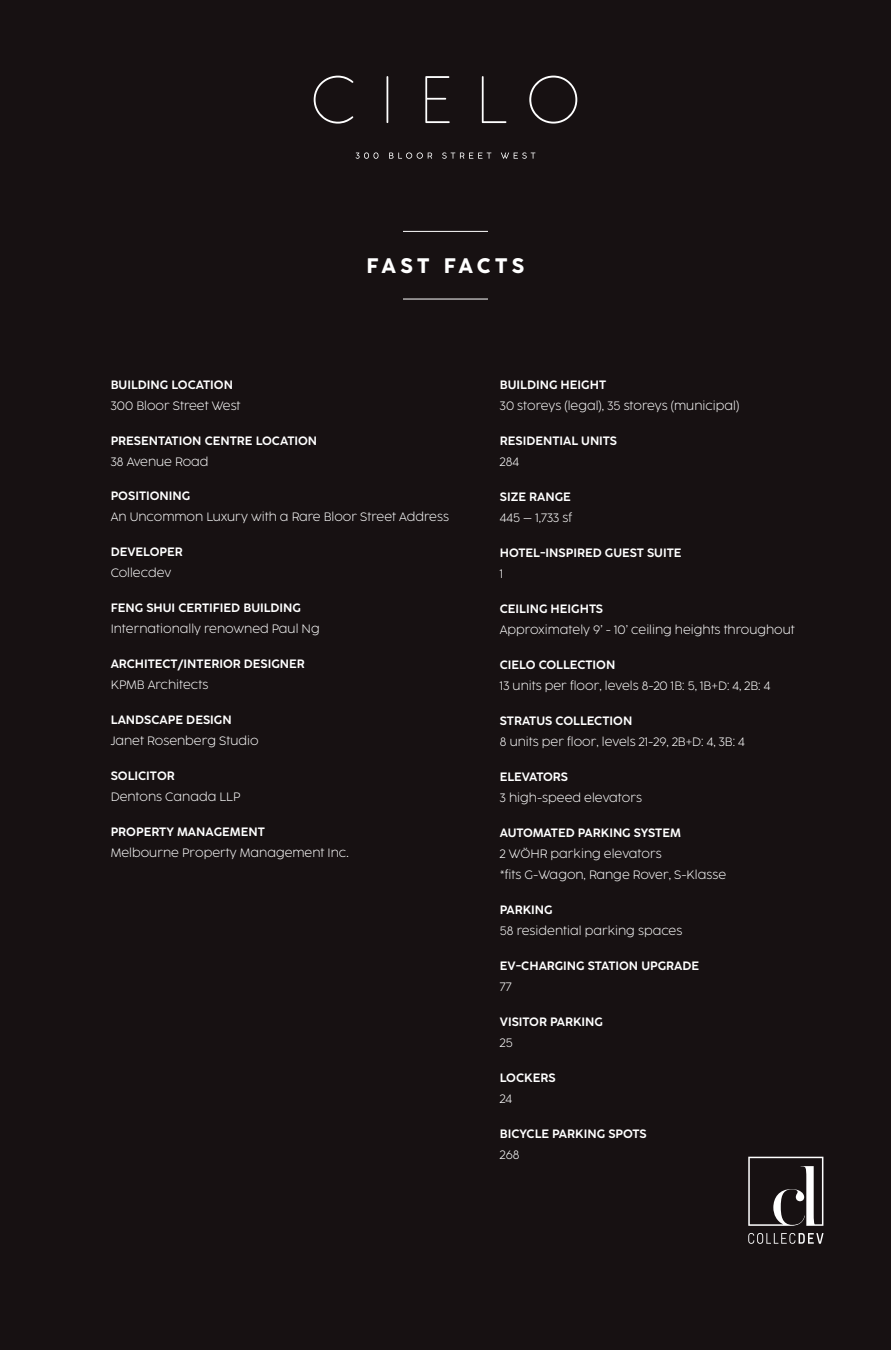
<style>
.page{position:relative;width:891px;height:1350px;background:#171112}
.page>*{position:absolute;margin:0;border:0;box-sizing:border-box;transform-origin:0 0}
.t1{font:19.5px "Cocogoose Pro Darkmode";letter-spacing:.21em;color:#fff}
.t2{font:200 11.25px/21px "Cocogoose Pro";color:#fff}
.t3{font:300 11.25px "Cocogoose Pro";color:#fff}
</style>
<div class="page">
<hr style="left:403px;top:299px;width:85px;height:1px;background:#fff">
<hr style="left:403px;top:231px;width:85px;height:1px;background:#fff">
<svg style="left:314px;top:76px;width:263px;height:48px"></svg>
<svg style="left:356px;top:152px;width:23px;height:7px"></svg>
<svg style="left:389px;top:152px;width:43px;height:7px"></svg>
<svg style="left:442px;top:152px;width:49px;height:7px"></svg>
<svg style="left:501px;top:152px;width:34px;height:7px"></svg>
<svg style="left:748px;top:1157px;width:76px;height:87px"></svg>
<h1 class="t1" style="left:367px;top:250px;width:159px">FAST FACTS</h1>
<p class="t3" style="left:111px;top:376px;width:124px">BUILDING LOCATION</p>
<p class="t2" style="left:111px;top:395px;width:131px">300 Bloor Street West</p>
<p class="t3" style="left:111px;top:432px;width:208px">PRESENTATION CENTRE LOCATION</p>
<p class="t2" style="left:111px;top:451px;width:99px">38 Avenue Road</p>
<p class="t3" style="left:111px;top:488px;width:81px">POSITIONING</p>
<p class="t2" style="left:111px;top:507px;width:340px">An Uncommon Luxury with a Rare Bloor Street Address</p>
<p class="t3" style="left:111px;top:544px;width:74px">DEVELOPER</p>
<p class="t2" style="left:111px;top:563px;width:62px">Collecdev</p>
<p class="t3" style="left:111px;top:600px;width:192px">FENG SHUI CERTIFIED BUILDING</p>
<p class="t2" style="left:111px;top:619px;width:211px">Internationally renowned Paul Ng</p>
<p class="t3" style="left:111px;top:656px;width:196px">ARCHITECT/INTERIOR DESIGNER</p>
<p class="t2" style="left:111px;top:675px;width:99px">KPMB Architects</p>
<p class="t3" style="left:111px;top:712px;width:123px">LANDSCAPE DESIGN</p>
<p class="t2" style="left:111px;top:731px;width:150px">Janet Rosenberg Studio</p>
<p class="t3" style="left:111px;top:767px;width:66px">SOLICITOR</p>
<p class="t2" style="left:111px;top:787px;width:131px">Dentons Canada LLP</p>
<p class="t3" style="left:111px;top:823px;width:156px">PROPERTY MANAGEMENT</p>
<p class="t2" style="left:111px;top:843px;width:240px">Melbourne Property Management Inc.</p>
<p class="t3" style="left:500px;top:376px;width:108px">BUILDING HEIGHT</p>
<p class="t2" style="left:500px;top:395px;width:241px">30 storeys (legal), 35 storeys (municipal)</p>
<p class="t3" style="left:500px;top:432px;width:119px">RESIDENTIAL UNITS</p>
<p class="t2" style="left:500px;top:451px;width:21px">284</p>
<p class="t3" style="left:500px;top:488px;width:73px">SIZE RANGE</p>
<p class="t2" style="left:500px;top:507px;width:74px">445 – 1,733 sf</p>
<p class="t3" style="left:500px;top:544px;width:183px">HOTEL-INSPIRED GUEST SUITE</p>
<p class="t2" style="left:500px;top:563px;width:5px">1</p>
<p class="t3" style="left:500px;top:600px;width:105px">CEILING HEIGHTS</p>
<p class="t2" style="left:500px;top:619px;width:297px">Approximately 9’ - 10’ ceiling heights throughout</p>
<p class="t3" style="left:500px;top:656px;width:117px">CIELO COLLECTION</p>
<p class="t2" style="left:500px;top:675px;width:272px">13 units per floor, levels 8-20 1B: 5, 1B+D: 4, 2B: 4</p>
<p class="t3" style="left:500px;top:712px;width:134px">STRATUS COLLECTION</p>
<p class="t2" style="left:500px;top:731px;width:247px">8 units per floor, levels 21-29, 2B+D: 4, 3B: 4</p>
<p class="t3" style="left:500px;top:768px;width:70px">ELEVATORS</p>
<p class="t2" style="left:500px;top:787px;width:144px">3 high-speed elevators</p>
<p class="t3" style="left:500px;top:824px;width:183px">AUTOMATED PARKING SYSTEM</p>
<p class="t2" style="left:500px;top:843px;width:228px">2 WÖHR parking elevators<br>*fits G-Wagon, Range Rover, S-Klasse</p>
<p class="t3" style="left:500px;top:901px;width:54px">PARKING</p>
<p class="t2" style="left:500px;top:920px;width:184px">58 residential parking spaces</p>
<p class="t3" style="left:500px;top:957px;width:201px">EV-CHARGING STATION UPGRADE</p>
<p class="t2" style="left:500px;top:976px;width:13px">77</p>
<p class="t3" style="left:500px;top:1013px;width:105px">VISITOR PARKING</p>
<p class="t2" style="left:500px;top:1033px;width:14px">25</p>
<p class="t3" style="left:500px;top:1069px;width:57px">LOCKERS</p>
<p class="t2" style="left:500px;top:1089px;width:14px">24</p>
<p class="t3" style="left:500px;top:1125px;width:148px">BICYCLE PARKING SPOTS</p>
<p class="t2" style="left:500px;top:1145px;width:21px">268</p>
</div>
